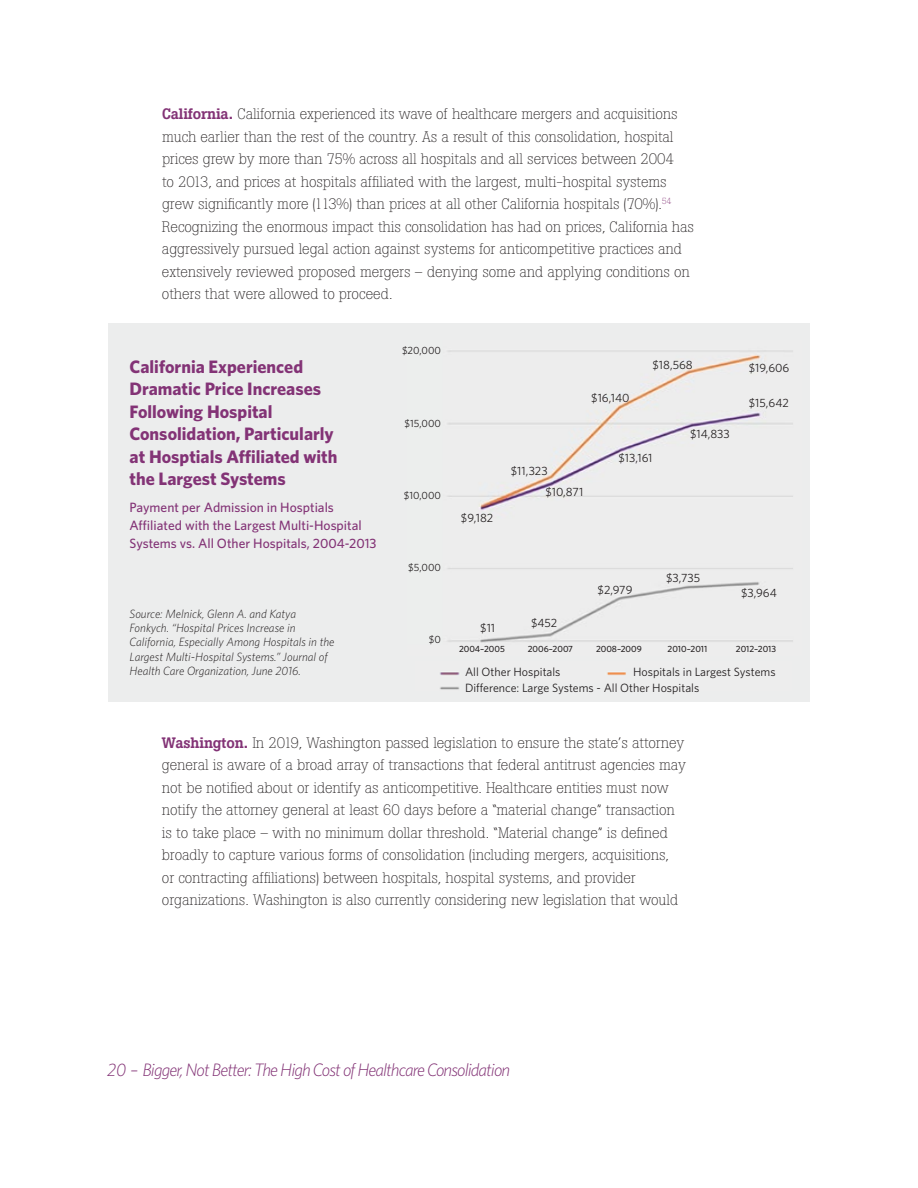
<style>
.page{position:relative;width:918px;height:1188px;background:#fff}
.page>*{position:absolute;margin:0;border:0;box-sizing:border-box;transform-origin:0 0}
.t1{font:700 18px/22.5px "Whitney";color:#833376}
.t2{font:italic 300 18px "Whitney";letter-spacing:-.05em;color:#833376}
.t3{font:300 15px/22.5px "Boton";letter-spacing:-.01em;color:#231f20}
.t4{font:500 13.5px/18px "Whitney";color:#833376}
.t5{font:italic 300 12px/14.4px "Whitney";color:#231f20}
.t6{font:12px/15.6px "Whitney";color:#231f20}
.t7{font:10.5px "Whitney";color:#231f20}
.t8{font:500 9px "Whitney";color:#231f20}
.s1{font-weight:500;color:#833376}
</style>
<div class="page">
<div style="left:108px;top:324px;width:702px;height:378px;background:#eceded"></div>
<img style="left:448px;top:350px;width:345px;height:293px">
<img style="left:440px;top:672px;width:186px;height:18px">
<p class="t3" style="left:162px;top:103px;width:534px"><span class="s1">California.</span> California experienced its wave of healthcare mergers and acquisitions much earlier than the rest of the country. As a result of this consolidation, hospital prices grew by more than 75% across all hospitals and all services between 2004<br>to 2013, and prices at hospitals affiliated with the largest, multi-hospital systems grew significantly more (113%) than prices at all other California hospitals (70%).<sup>54<br></sup>Recognizing the enormous impact this consolidation has had on prices, California has aggressively pursued legal action against systems for anticompetitive practices and extensively reviewed proposed mergers – denying some and applying conditions on others that were allowed to proceed.</p>
<p class="t1" style="left:130px;top:355px;width:209px">California Experienced<br>Dramatic Price Increases<br>Following Hospital<br>Consolidation, Particularly at Hosptials Affiliated with the Largest Systems</p>
<p class="t4" style="left:130px;top:498px;width:248px">Payment per Admission in Hosptials<br>Affiliated with the Largest Multi-Hospital<br>Systems vs. All Other Hospitals, 2004-2013</p>
<p class="t5" style="left:130px;top:606px;width:206px">Source: Melnick, Glenn A. and Katya Fonkych. “Hospital Prices Increase in California, Especially Among Hospitals in the Largest Multi-Hospital Systems.” Journal of Health Care Organization, June 2016.</p>
<p class="t7" style="left:402px;top:344px;width:41px">$20,000</p>
<p class="t7" style="left:405px;top:416px;width:38px">$15,000</p>
<p class="t7" style="left:404px;top:488px;width:39px">$10,000</p>
<p class="t7" style="left:408px;top:561px;width:34px">$5,000</p>
<p class="t7" style="left:429px;top:633px;width:14px">$0</p>
<p class="t6" style="left:461px;top:509px;width:34px">$9,182</p>
<p class="t6" style="left:591px;top:389px;width:40px">$16,140</p>
<p class="t6" style="left:652px;top:357px;width:42px">$18,568</p>
<p class="t6" style="left:511px;top:463px;width:38px">$11,323</p>
<p class="t6" style="left:545px;top:484px;width:39px">$10,871</p>
<p class="t6" style="left:618px;top:450px;width:36px">$13,161</p>
<p class="t6" style="left:690px;top:426px;width:41px">$14,833</p>
<p class="t6" style="left:749px;top:359px;width:42px">$19,606</p>
<p class="t6" style="left:749px;top:395px;width:42px">$15,642</p>
<p class="t6" style="left:480px;top:620px;width:16px">$11</p>
<p class="t6" style="left:531px;top:614px;width:28px">$452</p>
<p class="t6" style="left:598px;top:582px;width:36px">$2,979</p>
<p class="t6" style="left:666px;top:569px;width:36px">$3,735</p>
<p class="t6" style="left:741px;top:584px;width:37px">$3,964</p>
<p class="t8" style="left:459px;top:643px;width:47px">2004–2005</p>
<p class="t8" style="left:528px;top:643px;width:47px">2006–2007</p>
<p class="t8" style="left:596px;top:643px;width:47px">2008–2009</p>
<p class="t8" style="left:668px;top:643px;width:41px">2010–2011</p>
<p class="t8" style="left:736px;top:643px;width:42px">2012–2013</p>
<p class="t6" style="left:465px;top:664px;width:97px">All Other Hospitals</p>
<p class="t6" style="left:465px;top:664px;width:312px;text-indent:168px">Hospitals in Largest Systems<br>Difference: Large Systems - All Other Hospitals</p>
<p class="t3" style="left:162px;top:731px;width:525px"><span class="s1">Washington.</span> In 2019, Washington passed legislation to ensure the state’s attorney general is aware of a broad array of transactions that federal antitrust agencies may not be notified about or identify as anticompetitive. Healthcare entities must now notify the attorney general at least 60 days before a “material change” transaction is to take place – with no minimum dollar threshold. “Material change” is defined broadly to capture various forms of consolidation (including mergers, acquisitions,<br>or contracting affiliations) between hospitals, hospital systems, and provider organizations. Washington is also currently considering new legislation that would</p>
<p class="t2" style="left:107px;top:1058px;width:405px">20 – Bigger, Not Better: The High Cost of Healthcare Consolidation</p>
</div>
